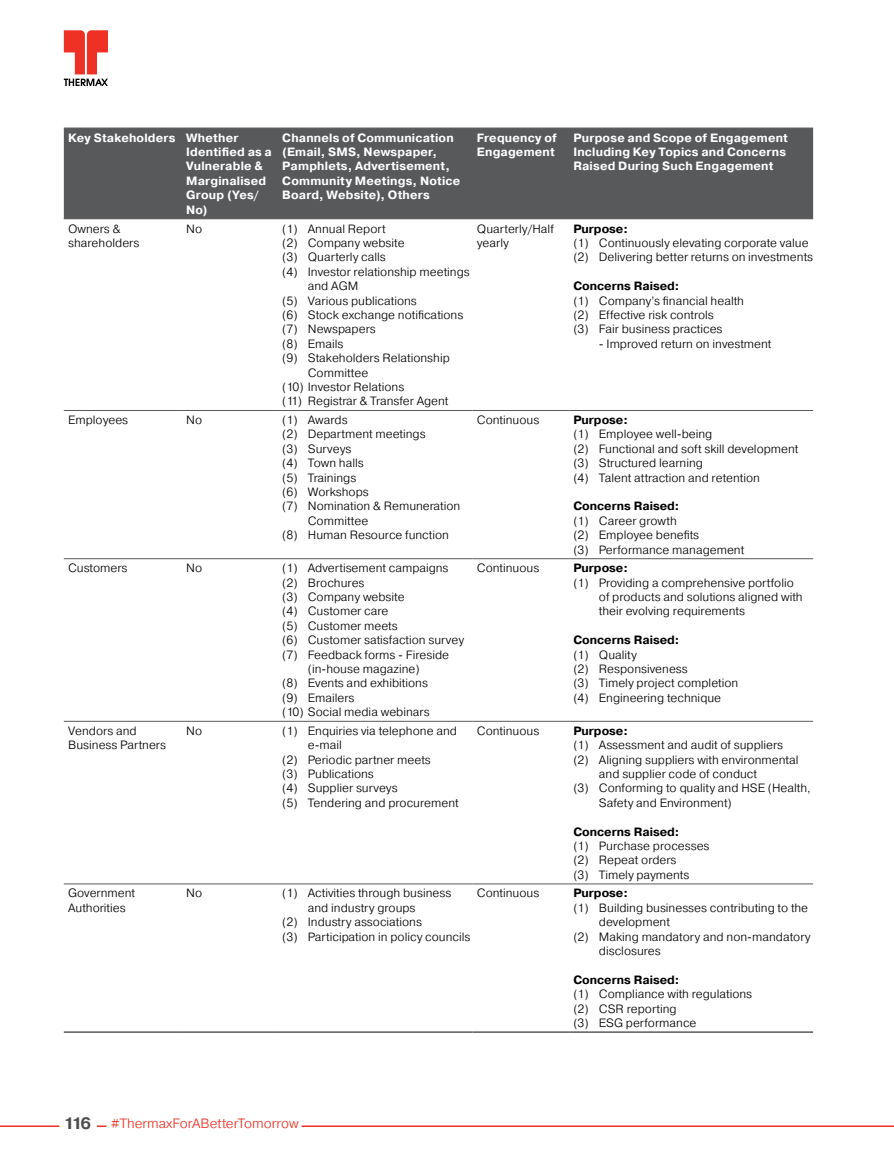
<style>
.page{position:relative;width:894px;height:1161px;background:#fff}
.page>*{position:absolute;margin:0;border:0;box-sizing:border-box;transform-origin:0 0}
.t1{font:300 13.5px "Pragmatica";color:#ee3124}
.t2{font:300 12px/14.4px "Pragmatica";color:#000}
.t3{font:700 12px/14.4px "Pragmatica";letter-spacing:.015em;color:#fff}
.t4{font:700 12px "Pragmatica";color:#000}
.s1{font-weight:700;font-size:16.5px;color:#4d4d4f}
</style>
<div class="page">
<div style="left:64px;top:129px;width:748px;height:89px;background:#58595b"></div>
<hr style="left:64px;top:410px;width:118px;height:1px;background:#58595b">
<hr style="left:182px;top:410px;width:96px;height:1px;background:#58595b">
<hr style="left:278px;top:410px;width:194px;height:1px;background:#58595b">
<hr style="left:472px;top:410px;width:97px;height:1px;background:#58595b">
<hr style="left:569px;top:410px;width:243px;height:1px;background:#58595b">
<hr style="left:64px;top:558px;width:118px;height:1px;background:#58595b">
<hr style="left:182px;top:558px;width:96px;height:1px;background:#58595b">
<hr style="left:278px;top:558px;width:194px;height:1px;background:#58595b">
<hr style="left:472px;top:558px;width:97px;height:1px;background:#58595b">
<hr style="left:569px;top:558px;width:243px;height:1px;background:#58595b">
<hr style="left:64px;top:721px;width:118px;height:1px;background:#58595b">
<hr style="left:182px;top:721px;width:96px;height:1px;background:#58595b">
<hr style="left:278px;top:721px;width:194px;height:1px;background:#58595b">
<hr style="left:472px;top:721px;width:97px;height:1px;background:#58595b">
<hr style="left:569px;top:721px;width:243px;height:1px;background:#58595b">
<hr style="left:64px;top:884px;width:118px;height:1px;background:#58595b">
<hr style="left:182px;top:884px;width:96px;height:1px;background:#58595b">
<hr style="left:278px;top:884px;width:194px;height:1px;background:#58595b">
<hr style="left:472px;top:884px;width:97px;height:1px;background:#58595b">
<hr style="left:569px;top:884px;width:243px;height:1px;background:#58595b">
<hr style="left:64px;top:128px;width:118px;height:1px;background:#58595b">
<hr style="left:182px;top:128px;width:96px;height:1px;background:#58595b">
<hr style="left:278px;top:128px;width:194px;height:1px;background:#58595b">
<hr style="left:472px;top:128px;width:97px;height:1px;background:#58595b">
<hr style="left:569px;top:128px;width:243px;height:1px;background:#58595b">
<hr style="left:64px;top:218px;width:118px;height:1px;background:#58595b">
<hr style="left:182px;top:218px;width:96px;height:1px;background:#58595b">
<hr style="left:278px;top:218px;width:194px;height:1px;background:#58595b">
<hr style="left:472px;top:218px;width:97px;height:1px;background:#58595b">
<hr style="left:569px;top:218px;width:243px;height:1px;background:#58595b">
<hr style="left:64px;top:1031px;width:118px;height:2px;background:#58595b">
<hr style="left:182px;top:1031px;width:96px;height:2px;background:#58595b">
<hr style="left:278px;top:1031px;width:194px;height:2px;background:#58595b">
<hr style="left:472px;top:1031px;width:97px;height:2px;background:#58595b">
<hr style="left:569px;top:1031px;width:243px;height:2px;background:#58595b">
<svg style="left:64px;top:30px;width:44px;height:56px"></svg>
<hr style="left:0;top:1125px;width:59px;height:2px;background:#ee3124">
<svg style="left:97px;top:1125px;width:9px;height:2px"></svg>
<hr style="left:301px;top:1125px;width:592px;height:2px;background:#ee3124">
<p class="t3" style="left:186px;top:130px;width:87px;text-indent:-118px">Key Stakeholders Whether<br>Identified as a<br>Vulnerable &amp;<br>Marginalised<br>Group (Yes/<br>No)</p>
<p class="t3" style="left:282px;top:130px;width:180px">Channels of Communication (Email, SMS, Newspaper,<br>Pamphlets, Advertisement,<br>Community Meetings, Notice<br>Board, Website), Others</p>
<p class="t3" style="left:476px;top:130px;width:81px">Frequency of<br>Engagement</p>
<p class="t3" style="left:573px;top:130px;width:216px">Purpose and Scope of Engagement<br>Including Key Topics and Concerns<br>Raised During Such Engagement</p>
<p class="t2" style="left:68px;top:221px;width:73px">Owners &amp; shareholders</p>
<p class="t2" style="left:186px;top:221px;width:17px">No</p>
<p class="t2" style="left:282px;top:221px;width:105px">(1) Annual Report</p>
<p class="t2" style="left:476px;top:221px;width:78px">Quarterly/Half yearly</p>
<p class="t4" style="left:573px;top:221px;width:56px">Purpose:</p>
<p class="t2" style="left:282px;top:235px;width:124px">(2) Company website</p>
<p class="t2" style="left:282px;top:250px;width:105px">(3) Quarterly calls</p>
<p class="t2" style="left:282px;top:264px;width:189px">(4) Investor relationship meetings</p>
<p class="t2" style="left:308px;top:279px;width:52px">and AGM</p>
<p class="t2" style="left:282px;top:293px;width:136px">(5) Various publications</p>
<p class="t2" style="left:282px;top:307px;width:182px">(6) Stock exchange notifications</p>
<p class="t2" style="left:282px;top:322px;width:95px">(7) Newspapers</p>
<p class="t2" style="left:282px;top:336px;width:63px">(8) Emails</p>
<p class="t2" style="left:282px;top:351px;width:169px">(9) Stakeholders Relationship</p>
<p class="t2" style="left:308px;top:365px;width:62px">Committee</p>
<p class="t2" style="left:282px;top:379px;width:123px">(10) Investor Relations</p>
<p class="t2" style="left:282px;top:394px;width:168px">(11) Registrar &amp; Transfer Agent</p>
<p class="t2" style="left:573px;top:235px;width:241px">(1) Continuously elevating corporate value (2) Delivering better returns on investments</p>
<p class="t4" style="left:573px;top:278px;width:108px">Concerns Raised:</p>
<p class="t2" style="left:573px;top:293px;width:172px">(1) Company’s financial health (2) Effective risk controls<br>(3) Fair business practices</p>
<p class="t2" style="left:598px;top:336px;width:174px">- Improved return on investment</p>
<p class="t2" style="left:68px;top:412px;width:62px">Employees</p>
<p class="t2" style="left:186px;top:412px;width:17px">No</p>
<p class="t2" style="left:282px;top:412px;width:67px">(1) Awards</p>
<p class="t2" style="left:282px;top:427px;width:145px">(2) Department meetings</p>
<p class="t2" style="left:282px;top:441px;width:71px">(3) Surveys</p>
<p class="t2" style="left:282px;top:456px;width:83px">(4) Town halls</p>
<p class="t2" style="left:282px;top:470px;width:75px">(5) Trainings</p>
<p class="t2" style="left:282px;top:484px;width:88px">(6) Workshops</p>
<p class="t2" style="left:282px;top:499px;width:179px">(7) Nomination &amp; Remuneration</p>
<p class="t2" style="left:308px;top:513px;width:62px">Committee</p>
<p class="t2" style="left:282px;top:528px;width:168px">(8) Human Resource function</p>
<p class="t2" style="left:68px;top:561px;width:61px">Customers</p>
<p class="t2" style="left:186px;top:561px;width:17px">No</p>
<p class="t2" style="left:282px;top:561px;width:168px">(1) Advertisement campaigns</p>
<p class="t2" style="left:282px;top:575px;width:84px">(2) Brochures</p>
<p class="t2" style="left:282px;top:589px;width:124px">(3) Company website</p>
<p class="t2" style="left:282px;top:604px;width:108px">(4) Customer care</p>
<p class="t2" style="left:282px;top:618px;width:117px">(5) Customer meets</p>
<p class="t2" style="left:282px;top:633px;width:183px">(6) Customer satisfaction survey</p>
<p class="t2" style="left:282px;top:647px;width:168px">(7) Feedback forms - Fireside</p>
<p class="t2" style="left:308px;top:661px;width:113px">(in-house magazine)</p>
<p class="t2" style="left:282px;top:676px;width:147px">(8) Events and exhibitions</p>
<p class="t2" style="left:282px;top:690px;width:74px">(9) Emailers</p>
<p class="t2" style="left:282px;top:705px;width:149px">(10) Social media webinars</p>
<p class="t2" style="left:68px;top:723px;width:99px">Vendors and<br>Business Partners</p>
<p class="t2" style="left:186px;top:723px;width:17px">No</p>
<p class="t2" style="left:282px;top:723px;width:176px">(1) Enquiries via telephone and</p>
<p class="t2" style="left:308px;top:738px;width:36px">e-mail</p>
<p class="t2" style="left:282px;top:752px;width:150px">(2) Periodic partner meets</p>
<p class="t2" style="left:282px;top:766px;width:93px">(3) Publications</p>
<p class="t2" style="left:282px;top:781px;width:117px">(4) Supplier surveys</p>
<p class="t2" style="left:282px;top:795px;width:178px">(5) Tendering and procurement</p>
<p class="t2" style="left:476px;top:412px;width:64px">Continuous</p>
<p class="t4" style="left:573px;top:412px;width:56px">Purpose:</p>
<p class="t2" style="left:573px;top:427px;width:226px">(1) Employee well-being<br>(2) Functional and soft skill development (3) Structured learning<br>(4) Talent attraction and retention</p>
<p class="t4" style="left:573px;top:498px;width:108px">Concerns Raised:</p>
<p class="t2" style="left:573px;top:513px;width:172px">(1) Career growth<br>(2) Employee benefits<br>(3) Performance management</p>
<p class="t2" style="left:476px;top:561px;width:64px">Continuous</p>
<p class="t4" style="left:573px;top:560px;width:56px">Purpose:</p>
<p class="t2" style="left:598px;top:575px;width:205px;text-indent:-26px">(1) Providing a comprehensive portfolio of products and solutions aligned with their evolving requirements</p>
<p class="t4" style="left:573px;top:632px;width:108px">Concerns Raised:</p>
<p class="t2" style="left:573px;top:647px;width:166px">(1) Quality<br>(2) Responsiveness<br>(3) Timely project completion (4) Engineering technique</p>
<p class="t2" style="left:476px;top:723px;width:64px">Continuous</p>
<p class="t4" style="left:573px;top:723px;width:56px">Purpose:</p>
<p class="t2" style="left:573px;top:738px;width:211px">(1) Assessment and audit of suppliers</p>
<p class="t2" style="left:573px;top:752px;width:226px">(2) Aligning suppliers with environmental</p>
<p class="t2" style="left:598px;top:766px;width:160px">and supplier code of conduct</p>
<p class="t2" style="left:573px;top:781px;width:239px">(3) Conforming to quality and HSE (Health,</p>
<p class="t2" style="left:598px;top:795px;width:134px">Safety and Environment)</p>
<p class="t4" style="left:573px;top:824px;width:108px">Concerns Raised:</p>
<p class="t2" style="left:573px;top:838px;width:138px">(1) Purchase processes (2) Repeat orders<br>(3) Timely payments</p>
<p class="t2" style="left:68px;top:886px;width:68px">Government<br>Authorities</p>
<p class="t2" style="left:186px;top:886px;width:17px">No</p>
<p class="t2" style="left:282px;top:886px;width:170px">(1) Activities through business</p>
<p class="t2" style="left:476px;top:886px;width:64px">Continuous</p>
<p class="t4" style="left:573px;top:885px;width:56px">Purpose:</p>
<p class="t2" style="left:573px;top:900px;width:236px">(1) Building businesses contributing to the</p>
<p class="t2" style="left:598px;top:915px;width:72px">development</p>
<p class="t2" style="left:573px;top:929px;width:239px">(2) Making mandatory and non-mandatory</p>
<p class="t2" style="left:598px;top:943px;width:63px">disclosures</p>
<p class="t4" style="left:573px;top:972px;width:108px">Concerns Raised:</p>
<p class="t2" style="left:573px;top:987px;width:180px">(1) Compliance with regulations (2) CSR reporting<br>(3) ESG performance</p>
<p class="t2" style="left:308px;top:900px;width:109px">and industry groups</p>
<p class="t2" style="left:282px;top:915px;width:141px">(2) Industry associations</p>
<p class="t2" style="left:282px;top:929px;width:190px">(3) Participation in policy councils</p>
<p class="t1" style="left:64px;top:1115px;width:236px"><span class="s1">116</span> #ThermaxForABetterTomorrow</p>
</div>
